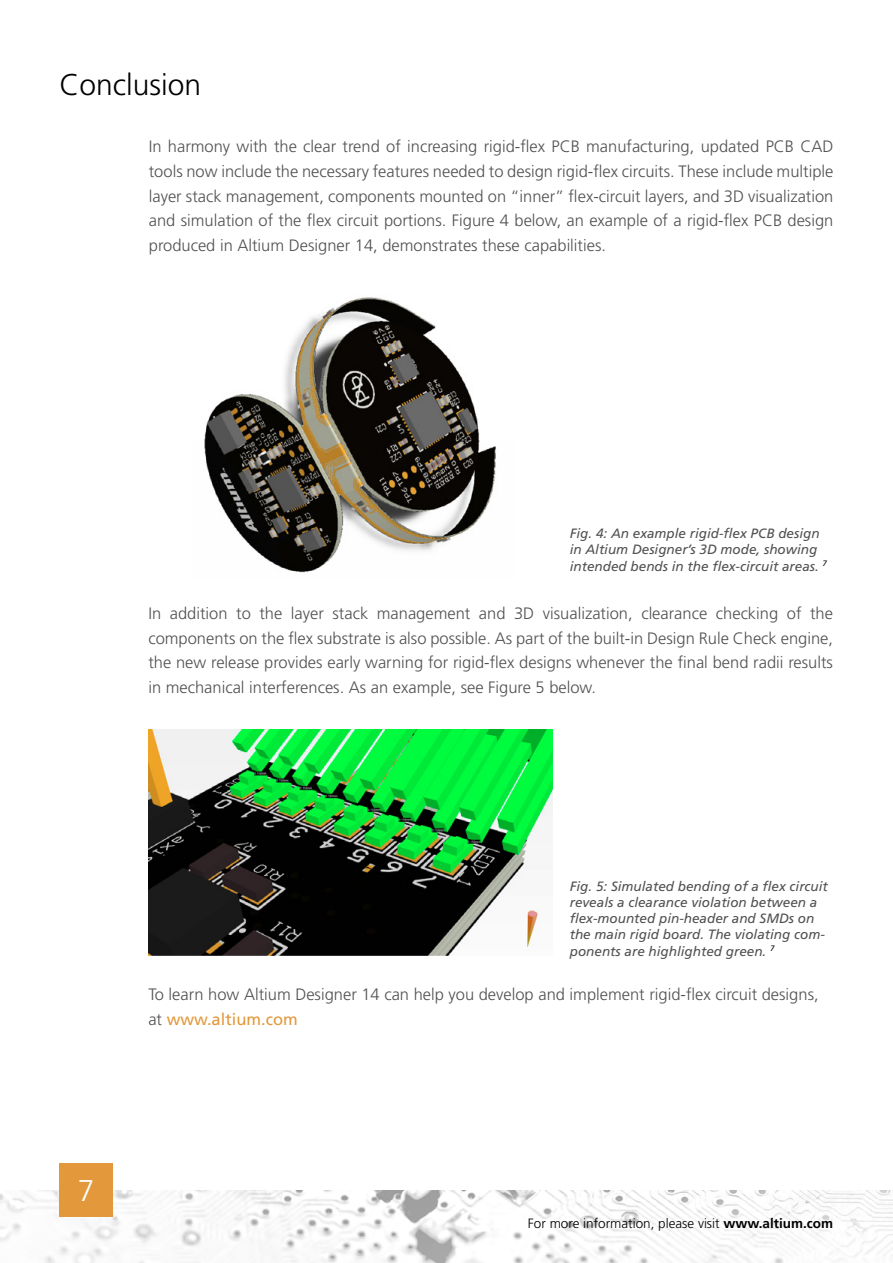
<style>
.page{position:relative;width:893px;height:1263px;background:#fff}
.page>*{position:absolute;margin:0;border:0;box-sizing:border-box;transform-origin:0 0}
.t1{font:300 30px "Frutiger LT Std";color:#000}
.t2{font:300 30px "Frutiger LT Std";color:#fff}
.t3{font:300 16.5px/24.8px "Frutiger LT Std";color:#515151;text-align:justify}
.t4{font:italic 13.5px/16.2px "Frutiger LT Std";color:#515151}
.t5{font:300 13.5px "Frutiger LT Std";color:#000}
.s1{font-weight:400;color:#e3983b}
.s2{font-weight:700}
</style>
<div class="page">
<img style="left:0;top:1191px;width:893px;height:72px">
<div style="left:60px;top:1163px;width:53px;height:53px;background:#e3983b"></div>
<img style="left:204px;top:297px;width:293px;height:276px">
<img style="left:149px;top:729px;width:404px;height:227px">
<h1 class="t1" style="left:60px;top:67px;width:143px">Conclusion</h1>
<p class="t3" style="left:149px;top:134px;width:686px">In harmony with the clear trend of increasing rigid-flex PCB manufacturing, updated PCB CAD tools now include the necessary features needed to design rigid-flex circuits. These include multiple layer stack management, components mounted on “inner” flex-circuit layers, and 3D visualization and simulation of the flex circuit portions. Figure 4 below, an example of a rigid-flex PCB design produced in Altium Designer 14, demonstrates these capabilities.</p>
<p class="t4" style="left:570px;top:525px;width:259px">Fig. 4: An example rigid-flex PCB design in Altium Designer’s 3D mode, showing intended bends in the flex-circuit areas. <sup>7</sup></p>
<p class="t3" style="left:148px;top:601px;width:686px">In addition to the layer stack management and 3D visualization, clearance checking of the components on the flex substrate is also possible. As part of the built-in Design Rule Check engine, the new release provides early warning for rigid-flex designs whenever the final bend radii results in mechanical interferences. As an example, see Figure 5 below.</p>
<p class="t4" style="left:570px;top:878px;width:260px">Fig. 5: Simulated bending of a flex circuit reveals a clearance violation between a flex-mounted pin-header and SMDs on the main rigid board. The violating com&shy;ponents are highlighted green. <sup>7</sup></p>
<p class="t3" style="left:148px;top:982px;width:672px">To learn how Altium Designer 14 can help you develop and implement rigid-flex circuit designs, at <span class="s1">www.altium.com</span></p>
<h1 class="t2" style="left:78px;top:1173px;width:18px">7</h1>
<p class="t5" style="left:528px;top:1216px;width:307px">For more information, please visit <span class="s2">www.altium.com</span></p>
</div>
